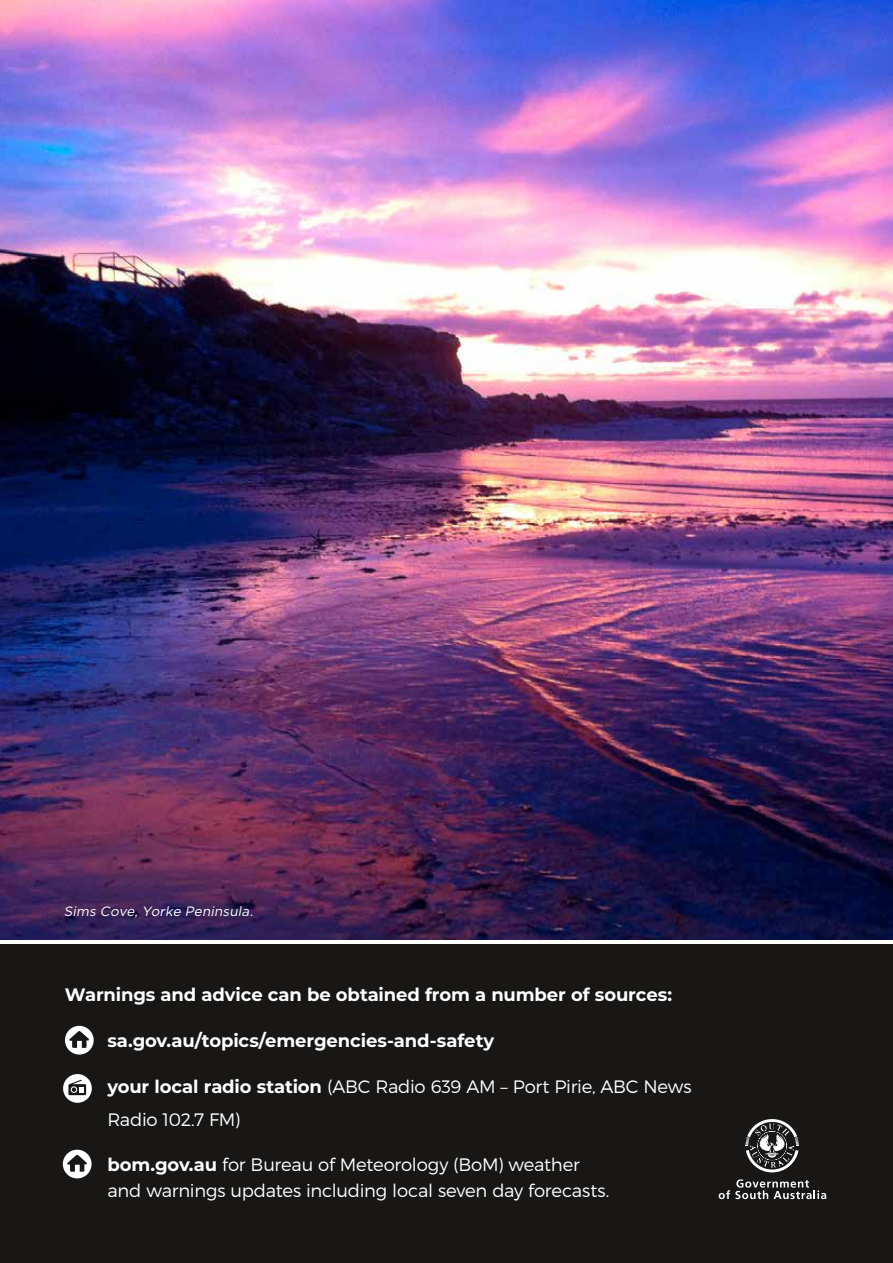
<style>
.page{position:relative;width:893px;height:1263px;background:#fff}
.page>*{position:absolute;margin:0;border:0;box-sizing:border-box;transform-origin:0 0}
.t1{font:300 18px/33px "Montserrat";letter-spacing:-.01em;color:#fff}
.t2{font:700 18px "Montserrat";letter-spacing:-.005em;color:#fff}
.t3{font:italic 13.5px "Gotham";color:#fff}
.s1{font-weight:700}
</style>
<div class="page">
<img style="left:0;top:0;width:893px;height:940px">
<div style="left:0;top:944px;width:893px;height:319px;background:#181716"></div>
<svg style="left:65px;top:1026px;width:29px;height:28px"></svg>
<svg style="left:63px;top:1150px;width:29px;height:28px"></svg>
<svg style="left:63px;top:1074px;width:29px;height:29px"></svg>
<svg style="left:719px;top:1179px;width:107px;height:20px"></svg>
<svg style="left:745px;top:1119px;width:54px;height:53px"></svg>
<p class="t3" style="left:64px;top:902px;width:194px">Sims Cove, Yorke Peninsula.</p>
<p class="t2" style="left:65px;top:982px;width:609px">Warnings and advice can be obtained from a number of sources:</p>
<p class="t2" style="left:107px;top:1027px;width:389px">sa.gov.au/topics/emergencies-and-safety</p>
<p class="t1" style="left:107px;top:1069px;width:586px"><span class="s1">your local radio station</span> (ABC Radio 639 AM – Port Pirie, ABC News<br>Radio 102.7 FM)</p>
<p class="t1" style="left:107px;top:1152px;width:504px;line-height:25.5px"><span class="s1">bom.gov.au</span> for Bureau of Meteorology (BoM) weather and warnings updates including local seven day forecasts.</p>
</div>
